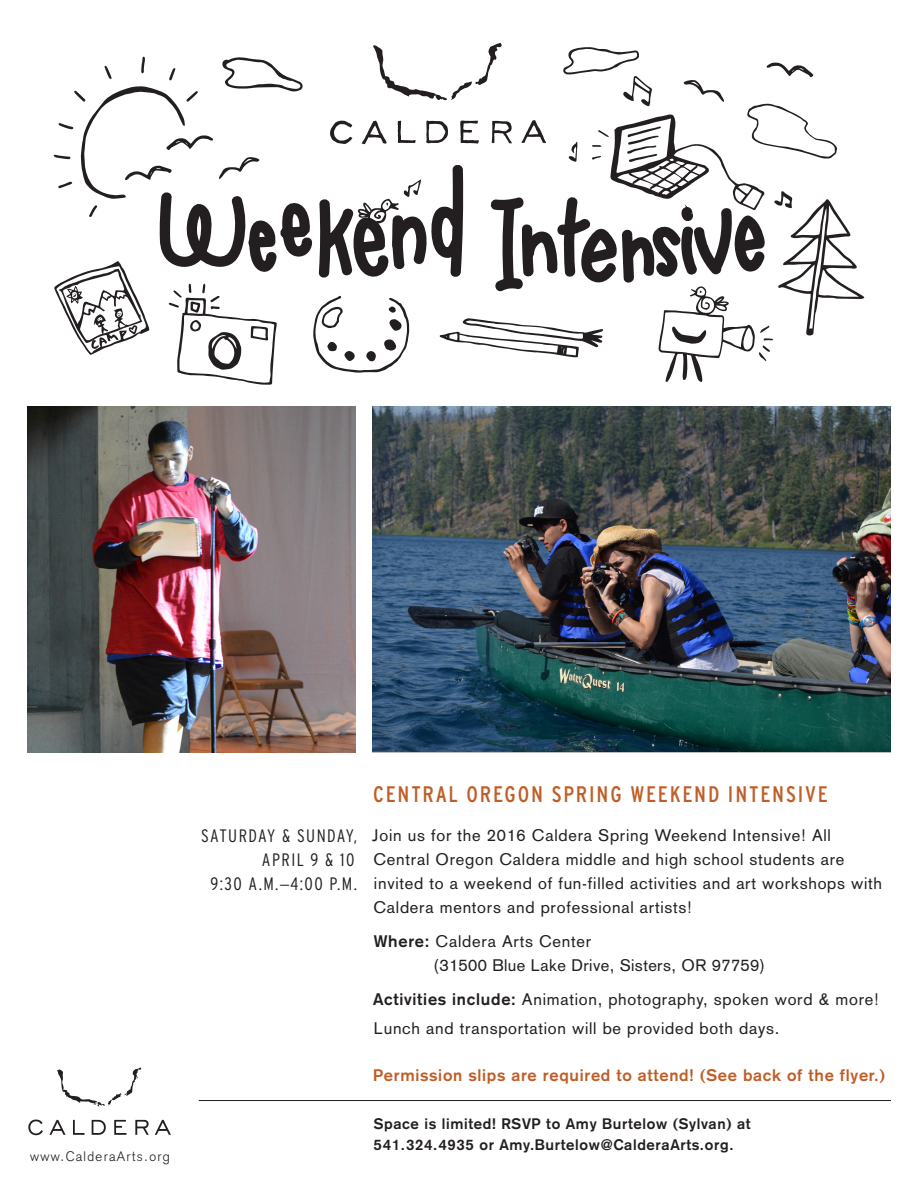
<style>
.page{position:relative;width:918px;height:1188px;background:#fff}
.page>*{position:absolute;margin:0;border:0;box-sizing:border-box;transform-origin:0 0}
.Header_1{font:condensed 22.5px "Interstate";letter-spacing:.08em;color:#c05e28}
.info_text{font:300 condensed 18px/24px "Interstate";letter-spacing:.08em;color:#231f20;text-align:right}
.description{font:16.5px/24px "Akzidenz Grotesk";letter-spacing:.045em;color:#231f20}
.description-2{font:700 16.5px "Akzidenz Grotesk";letter-spacing:.045em;color:#c05e28}
.description-3{font:16.5px "Akzidenz Grotesk";letter-spacing:.025em;color:#231f20}
.description-4{font:700 15px "Akzidenz Grotesk";letter-spacing:.045em;color:#231f20}
.t1{font:300 13.5px "Akzidenz Grotesk";letter-spacing:.1em;color:#231f20}
.s1{font-family:"Akzidenz Grotesk";font-stretch:normal}
.s2{font-weight:700}
</style>
<div class="page">
<hr style="left:199px;top:1100px;width:692px;height:1px;background:#231f20">
<img style="left:28px;top:1067px;width:143px;height:69px">
<svg style="left:54px;top:43px;width:810px;height:342px"></svg>
<img style="left:27px;top:407px;width:328px;height:346px">
<img style="left:373px;top:407px;width:518px;height:345px">
<p class="t1" style="left:30px;top:1148px;width:141px">www.CalderaArts.org</p>
<p class="info_text" style="left:201px;top:824px;width:157px">SATURDAY &amp; SUNDAY,<br>APRIL 9 &amp; 10</p>
<p class="info_text" style="left:210px;top:872px;width:148px">9:30 A.M.<span class="s1">–</span>4:00 P.M.</p>
<p class="Header_1" style="left:373px;top:781px;width:456px">CENTRAL OREGON SPRING WEEKEND INTENSIVE</p>
<p class="description" style="left:372px;top:823px;width:511px">Join us for the 2016 Caldera Spring Weekend Intensive! All Central Oregon Caldera middle and high school students are invited to a weekend of fun-filled activities and art workshops with Caldera mentors and professional artists!</p>
<p class="description" style="left:374px;top:930px;width:219px"><span class="s2">Where:</span> Caldera Arts Center</p>
<p class="description-3" style="left:433px;top:956px;width:333px">(31500 Blue Lake Drive, Sisters, OR 97759)</p>
<p class="description" style="left:373px;top:987px;width:508px"><span class="s2">Activities include:</span> Animation, photography, spoken word &amp; more!</p>
<p class="description" style="left:374px;top:1016px;width:407px">Lunch and transportation will be provided both days.</p>
<p class="description-2" style="left:373px;top:1066px;width:514px">Permission slips are required to attend! (See back of the flyer.)</p>
<p class="description-4" style="left:374px;top:1114px;width:378px">Space is limited! RSVP to Amy Burtelow (Sylvan) at</p>
<p class="description-4" style="left:374px;top:1135px;width:361px">541.324.4935 or Amy.Burtelow@CalderaArts.org.</p>
</div>
